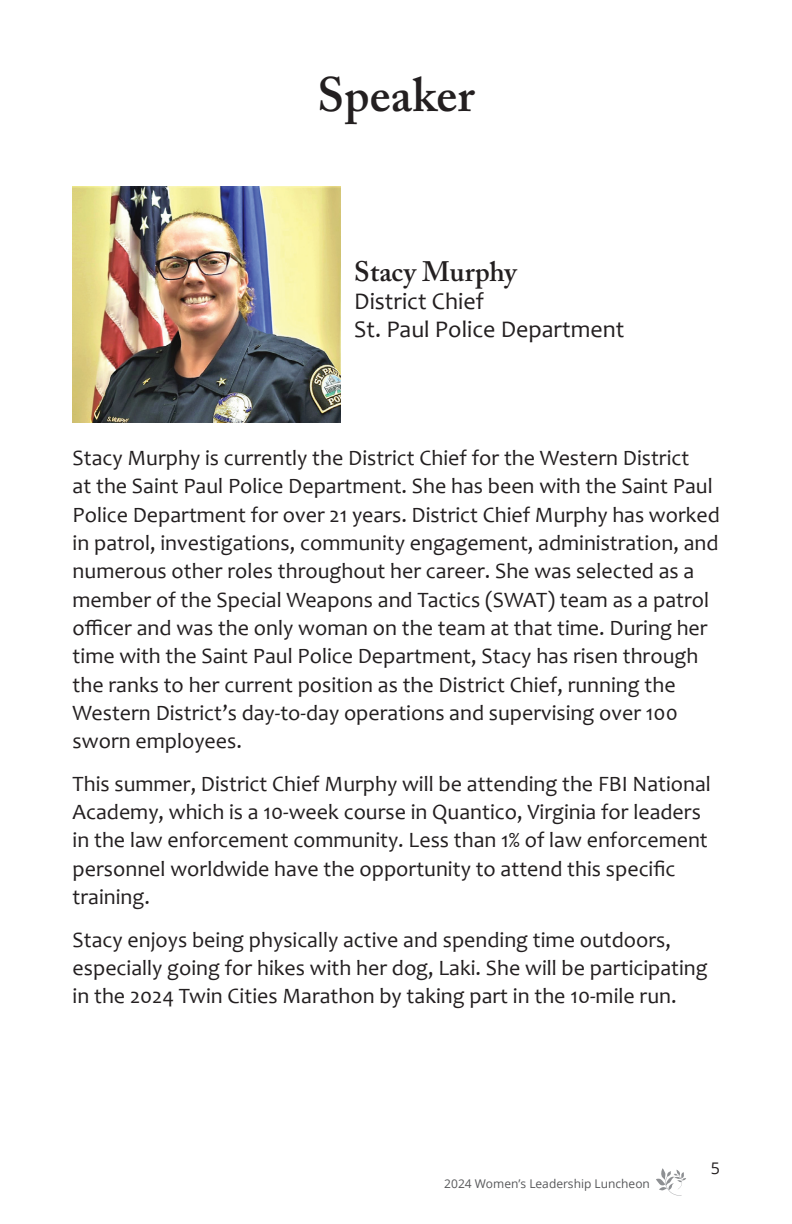
<style>
.page{position:relative;width:792px;height:1224px;background:#fff}
.page>*{position:absolute;margin:0;border:0;box-sizing:border-box;transform-origin:0 0}
.t1{font:600 48px "Adobe Caslon Pro";color:#231f20}
.t2{font:600 28px "Adobe Caslon Pro";color:#231f20}
.t3{font:24px/28.4px "Candara";color:#231f20}
.t4{font:22px/28.4px "Candara";color:#231f20}
.t5{font:16px "Open Sans";color:#231f20}
.t6{font:12px "Open Sans";color:#57585a}
</style>
<div class="page">
<svg style="left:656px;top:1168px;width:30px;height:28px"></svg>
<img style="left:72px;top:187px;width:268px;height:235px">
<h1 class="t1" style="left:317px;top:66px;width:159px">Speaker</h1>
<p class="t2" style="left:354px;top:255px;width:164px">Stacy Murphy</p>
<p class="t3" style="left:354px;top:287px;width:272px">District Chief<br>St. Paul Police Department</p>
<p class="t4" style="left:73px;top:443px;width:649px">Stacy Murphy is currently the District Chief for the Western District<br>at the Saint Paul Police Department. She has been with the Saint Paul Police Department for over 21 years. District Chief Murphy has worked in patrol, investigations, community engagement, administration, and numerous other roles throughout her career. She was selected as a member of the Special Weapons and Tactics (SWAT) team as a patrol officer and was the only woman on the team at that time. During her time with the Saint Paul Police Department, Stacy has risen through the ranks to her current position as the District Chief, running the Western District’s day-to-day operations and supervising over 100 sworn employees.</p>
<p class="t4" style="left:73px;top:769px;width:640px">This summer, District Chief Murphy will be attending the FBI National Academy, which is a 10-week course in Quantico, Virginia for leaders in the law enforcement community. Less than 1% of law enforcement personnel worldwide have the opportunity to attend this specific training.</p>
<p class="t4" style="left:73px;top:925px;width:637px">Stacy enjoys being physically active and spending time outdoors, especially going for hikes with her dog, Laki. She will be participating in the 2024 Twin Cities Marathon by taking part in the 10-mile run.</p>
<p class="t6" style="left:444px;top:1175px;width:207px">2024 Women’s Leadership Luncheon</p>
<p class="t5" style="left:711px;top:1157px;width:11px">5</p>
</div>
